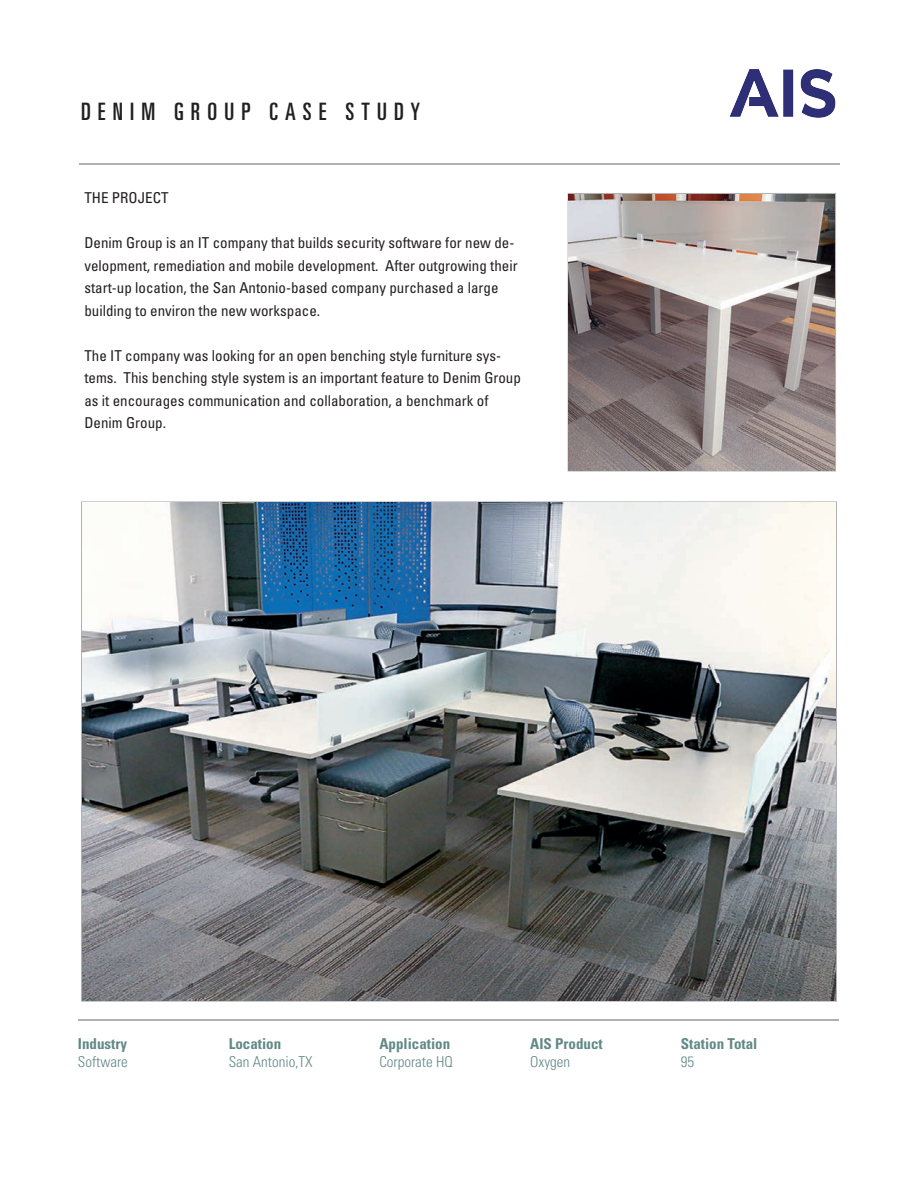
<style>
.page{position:relative;width:918px;height:1188px;background:#fff}
.page>*{position:absolute;margin:0;border:0;box-sizing:border-box;transform-origin:0 0}
.t1{font:ultra-condensed 24px "Univers LT";letter-spacing:.3em;color:#231f20}
.t2{font:condensed 15px/22.5px "Univers LT";color:#231f20}
.t3{font:700 condensed 15px "Univers LT";color:#628986}
.t4{font:300 condensed 15px "Univers LT";color:#628986}
</style>
<div class="page">
<img style="left:82px;top:503px;width:754px;height:498px">
<img style="left:569px;top:194px;width:266px;height:276px">
<hr style="left:79px;top:163px;width:760px;height:2px;background:#b0b1b5">
<hr style="left:79px;top:1019px;width:760px;height:2px;background:#b0b1b5">
<img style="left:729px;top:69px;width:107px;height:49px">
<h1 class="t1" style="left:81px;top:102px;width:341px">DENIM GROUP CASE STUDY</h1>
<p class="t2" style="left:84px;top:188px;width:86px">THE PROJECT</p>
<p class="t2" style="left:84px;top:233px;width:435px">Denim Group is an IT company that builds security software for new de&shy;velopment, remediation and mobile development. After outgrowing their start-up location, the San Antonio-based company purchased a large building to environ the new workspace.</p>
<p class="t2" style="left:84px;top:346px;width:438px">The IT company was looking for an open benching style furniture sys&shy;tems. This benching style system is an important feature to Denim Group as it encourages communication and collaboration, a benchmark of Denim Group.</p>
<p class="t3" style="left:78px;top:1038px;width:51px">Industry</p>
<p class="t3" style="left:229px;top:1038px;width:54px">Location</p>
<p class="t3" style="left:379px;top:1038px;width:72px">Application</p>
<p class="t3" style="left:530px;top:1038px;width:74px">AIS Product</p>
<p class="t3" style="left:681px;top:1038px;width:78px">Station Total</p>
<p class="t4" style="left:78px;top:1056px;width:51px">Software</p>
<p class="t4" style="left:229px;top:1056px;width:86px">San Antonio,TX</p>
<p class="t4" style="left:379px;top:1056px;width:75px">Corporate HQ</p>
<p class="t4" style="left:530px;top:1056px;width:41px">Oxygen</p>
<p class="t4" style="left:681px;top:1056px;width:15px">95</p>
</div>
